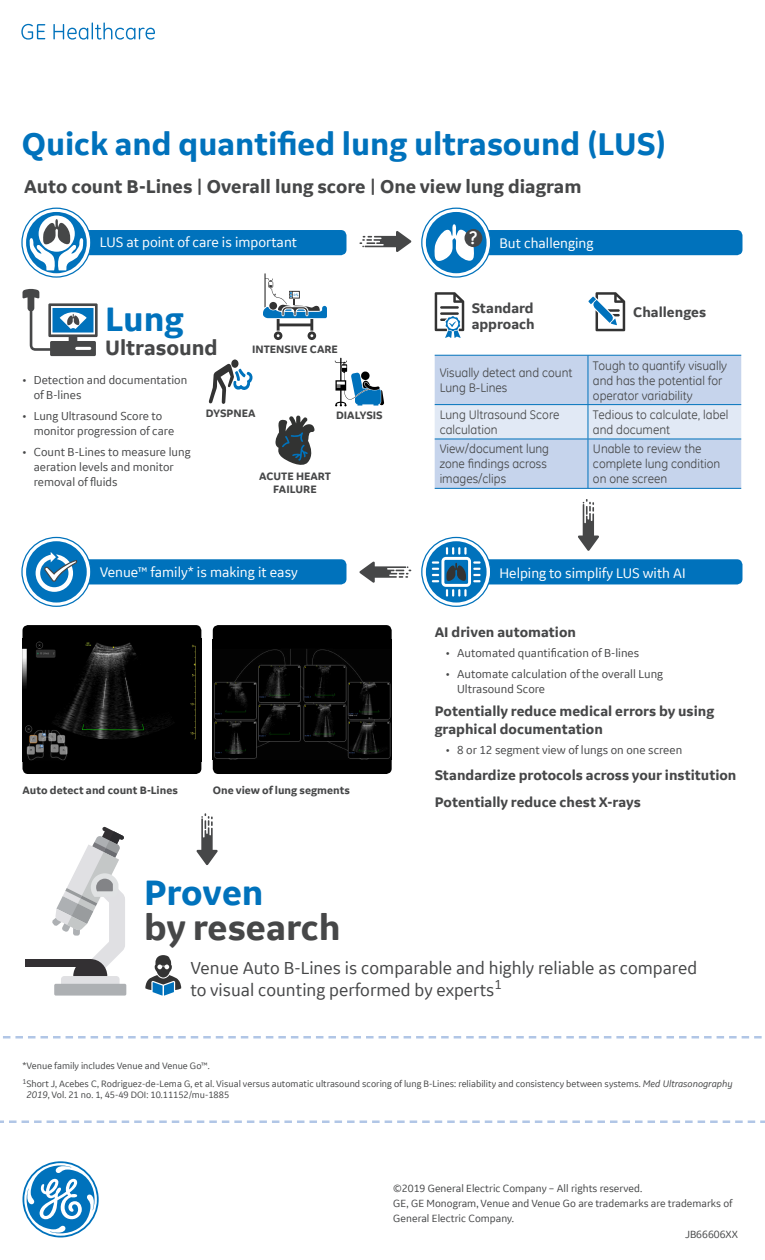
<style>
.page{position:relative;width:765px;height:1260px;background:#fff}
.page>*{position:absolute;margin:0;border:0;box-sizing:border-box;transform-origin:0 0}
.t1{font:700 38.5px "GE Inspira Sans";color:#464748}
.Body_Bold_9_11{font:700 38.12px "GE Inspira Sans";color:#0072bc}
.Body_Bold_9_11-2{font:700 36.62px "GE Inspira Sans";color:#0072bc}
.t2{font:700 33.88px "GE Inspira Sans";color:#0072bc}
.t3{font:700 22.5px "GE Inspira Sans";color:#464748}
.t4{font:700 20px "GE Inspira Sans";color:#464748}
.t5{font:18.75px/21.2px "GE Inspira Sans";color:#464748}
.Body_Bold_9_11-3{font:700 18.25px "GE Inspira";color:#fff}
.t6{font:700 15px/16.5px "GE Inspira Sans";color:#464748}
.t7{font:15px "GE Inspira Sans";color:#fff}
.t8{font:12.5px/15px "GE Inspira Sans";color:#464748}
.Body_Bold_9_11-4{font:12.5px/15px "GE Inspira";color:#464748}
.t9{font:700 11.62px/12.8px "GE Inspira Sans";color:#464748;text-align:center}
.t10{font:11.25px/15px "GE Inspira Sans";color:#464748}
.t11{font:10px/11px "GE Inspira Sans";color:#464748}
.s1{font-style:italic}
</style>
<div class="page">
<svg style="left:21px;top:23px;width:134px;height:17px"></svg>
<svg style="left:435px;top:292px;width:29px;height:46px"></svg>
<svg style="left:588px;top:292px;width:37px;height:39px"></svg>
<div style="left:22px;top:625px;width:179px;height:149px;background:#000;border-radius:6px"></div>
<img style="left:22px;top:641px;width:174px;height:120px">
<div style="left:213px;top:625px;width:179px;height:149px;background:#000;border-radius:6px"></div>
<img style="left:214px;top:649px;width:177px;height:111px">
<svg style="left:22px;top:1161px;width:77px;height:76px"></svg>
<div style="left:61px;top:976px;width:59px;height:14px;background:#e0e0e3;border-radius:3px"></div>
<div style="left:54px;top:984px;width:72px;height:12px;background:#adb0b3;border-radius:2px"></div>
<div style="left:25px;top:959px;width:66px;height:7px;background:#333033"></div>
<svg style="left:52px;top:827px;width:73px;height:149px"></svg>
<svg style="left:145px;top:955px;width:36px;height:41px"></svg>
<div style="left:80px;top:230px;width:267px;height:25px;background:#0072bc;border-radius:6px"></div>
<div style="left:80px;top:559px;width:267px;height:25px;background:#0072bc;border-radius:6px"></div>
<svg style="left:22px;top:208px;width:69px;height:69px"></svg>
<div style="left:21px;top:208px;width:70px;height:70px;border:1px solid #0072bc;border-radius:50%"></div>
<svg style="left:26px;top:212px;width:61px;height:61px"></svg>
<div style="left:39px;top:216px;width:36px;height:36px;background:#fff;border-radius:50%"></div>
<svg style="left:29px;top:219px;width:55px;height:51px"></svg>
<svg style="left:22px;top:537px;width:69px;height:69px"></svg>
<div style="left:21px;top:537px;width:70px;height:70px;border:1px solid #0072bc;border-radius:50%"></div>
<div style="left:26px;top:541px;width:61px;height:62px;background:#0072bc;border-radius:50%"></div>
<svg style="left:23px;top:289px;width:75px;height:67px"></svg>
<svg style="left:263px;top:273px;width:64px;height:67px"></svg>
<svg style="left:208px;top:364px;width:45px;height:40px"></svg>
<div style="left:231px;top:360px;width:7px;height:8px;background:#333;border-radius:50%"></div>
<svg style="left:335px;top:358px;width:49px;height:48px"></svg>
<div style="left:480px;top:230px;width:262px;height:25px;background:#0072bc;border-radius:6px"></div>
<svg style="left:422px;top:208px;width:69px;height:69px"></svg>
<div style="left:421px;top:208px;width:70px;height:70px;border:1px solid #0072bc;border-radius:50%"></div>
<div style="left:426px;top:212px;width:61px;height:61px;background:#0072bc;border-radius:50%"></div>
<div style="left:480px;top:559px;width:262px;height:25px;background:#0072bc;border-radius:6px"></div>
<svg style="left:422px;top:537px;width:69px;height:69px"></svg>
<div style="left:421px;top:537px;width:70px;height:70px;border:1px solid #0072bc;border-radius:50%"></div>
<div style="left:426px;top:541px;width:61px;height:62px;background:#0072bc;border-radius:50%"></div>
<svg style="left:435px;top:356px;width:306px;height:132px;background:#cbd8ed"></svg>
<hr style="left:435px;top:355px;width:153px;height:1px;background:#0072bc">
<hr style="left:588px;top:355px;width:153px;height:1px;background:#0072bc">
<hr style="left:588px;top:356px;width:1px;height:48px;background:#0072bc">
<hr style="left:435px;top:404px;width:153px;height:1px;background:#0072bc">
<hr style="left:588px;top:404px;width:153px;height:1px;background:#0072bc">
<hr style="left:588px;top:405px;width:1px;height:34px;background:#0072bc">
<hr style="left:435px;top:439px;width:153px;height:1px;background:#0072bc">
<hr style="left:588px;top:439px;width:153px;height:1px;background:#0072bc">
<hr style="left:588px;top:439px;width:1px;height:49px;background:#0072bc">
<hr style="left:435px;top:488px;width:153px;height:1px;background:#0072bc">
<hr style="left:588px;top:488px;width:153px;height:1px;background:#0072bc">
<svg style="left:36px;top:552px;width:41px;height:40px"></svg>
<svg style="left:432px;top:547px;width:49px;height:50px"></svg>
<svg style="left:3px;top:1036px;width:759px;height:3px"></svg>
<svg style="left:0;top:1121px;width:765px;height:2px"></svg>
<svg style="left:275px;top:415px;width:40px;height:50px"></svg>
<svg style="left:434px;top:224px;width:40px;height:40px"></svg>
<div style="left:465px;top:229px;width:17px;height:18px;background:#464748;border-radius:50%"></div>
<svg style="left:359px;top:231px;width:52px;height:21px"></svg>
<svg style="left:359px;top:561px;width:52px;height:22px"></svg>
<svg style="left:196px;top:813px;width:22px;height:52px"></svg>
<svg style="left:578px;top:499px;width:21px;height:52px"></svg>
<p class="t2" style="left:22px;top:123px;width:646px">Quick and quantified lung ultrasound (LUS)</p>
<p class="t4" style="left:24px;top:174px;width:559px">Auto count B-Lines | Overall lung score | One view lung diagram</p>
<p class="t7" style="left:100px;top:233px;width:199px">LUS at point of care is important</p>
<p class="Body_Bold_9_11-2" style="left:105px;top:297px;width:80px">Lung</p>
<p class="t3" style="left:105px;top:334px;width:114px">Ultrasound</p>
<p class="t8" style="left:34px;top:372px;width:155px;text-indent:-11px">• Detection and documentation of B-lines</p>
<p class="t8" style="left:34px;top:408px;width:142px;text-indent:-11px">• Lung Ultrasound Score to monitor progression of care</p>
<p class="t8" style="left:34px;top:444px;width:158px;text-indent:-11px">• Count B-Lines to measure lung aeration levels and monitor removal of fluids</p>
<p class="t9" style="left:252px;top:342px;width:87px">INTENSIVE CARE</p>
<p class="t9" style="left:206px;top:407px;width:51px">DYSPNEA</p>
<p class="t9" style="left:336px;top:409px;width:48px">DIALYSIS</p>
<p class="t9" style="left:259px;top:470px;width:73px">ACUTE HEART<br>FAILURE</p>
<p class="t7" style="left:100px;top:563px;width:200px">Venue™ family* is making it easy</p>
<p class="t9" style="left:22px;top:783px;width:157px">Auto detect and count B-Lines</p>
<p class="t9" style="left:213px;top:783px;width:139px">One view of lung segments</p>
<p class="Body_Bold_9_11" style="left:144px;top:869px;width:121px">Proven</p>
<p class="t1" style="left:144px;top:904px;width:198px">by research</p>
<p class="Body_Bold_9_11-3" style="left:469px;top:226px;width:10px">?</p>
<p class="t7" style="left:500px;top:234px;width:96px">But challenging</p>
<p class="t6" style="left:472px;top:299px;width:65px">Standard approach</p>
<p class="t6" style="left:633px;top:303px;width:74px">Challenges</p>
<p class="Body_Bold_9_11-4" style="left:440px;top:365px;width:134px">Visually detect and count<br>Lung B-Lines</p>
<p class="Body_Bold_9_11-4" style="left:593px;top:358px;width:136px">Tough to quantify visually and has the potential for operator variability</p>
<p class="Body_Bold_9_11-4" style="left:440px;top:407px;width:121px">Lung Ultrasound Score calculation</p>
<p class="Body_Bold_9_11-4" style="left:593px;top:407px;width:137px">Tedious to calculate, label and document</p>
<p class="Body_Bold_9_11-4" style="left:440px;top:441px;width:111px">View/document lung zone findings across images/clips</p>
<p class="Body_Bold_9_11-4" style="left:593px;top:441px;width:129px">Unable to review the complete lung condition on one screen</p>
<p class="t7" style="left:500px;top:564px;width:188px">Helping to simplify LUS with AI</p>
<p class="t6" style="left:435px;top:623px;width:143px">AI driven automation</p>
<p class="t8" style="left:446px;top:645px;width:195px">• Automated quantification of B-lines</p>
<p class="t8" style="left:457px;top:666px;width:207px;text-indent:-11px">• Automate calculation of the overall Lung<br>Ultrasound Score</p>
<p class="t6" style="left:435px;top:702px;width:281px;line-height:17.5px">Potentially reduce medical errors by using graphical documentation</p>
<p class="t8" style="left:446px;top:742px;width:238px">• 8 or 12 segment view of lungs on one screen</p>
<p class="t6" style="left:435px;top:767px;width:303px">Standardize protocols across your institution</p>
<p class="t6" style="left:435px;top:793px;width:208px">Potentially reduce chest X-rays</p>
<p class="t5" style="left:190px;top:957px;width:508px">Venue Auto B-Lines is comparable and highly reliable as compared to visual counting performed by experts<sup>1</sup></p>
<p class="t11" style="left:22px;top:1060px;width:189px">*Venue family includes Venue and Venue Go™.</p>
<p class="t11" style="left:26px;top:1078px;width:708px;text-indent:-4px"><sup>1</sup>Short J, Acebes C, Rodriguez-de-Lema G, et al. Visual versus automatic ultrasound scoring of lung B-Lines: reliability and consistency between systems. <span class="s1">Med Ultrasonography<br>2019</span>, Vol. 21 no. 1, 45-49 DOI: 10.11152/mu-1885</p>
<p class="t10" style="left:393px;top:1181px;width:341px">©2019 General Electric Company – All rights reserved.<br>GE, GE Monogram, Venue and Venue Go are trademarks are trademarks of<br>General Electric Company.</p>
<p class="t10" style="left:685px;top:1226px;width:54px">JB66606XX</p>
</div>
